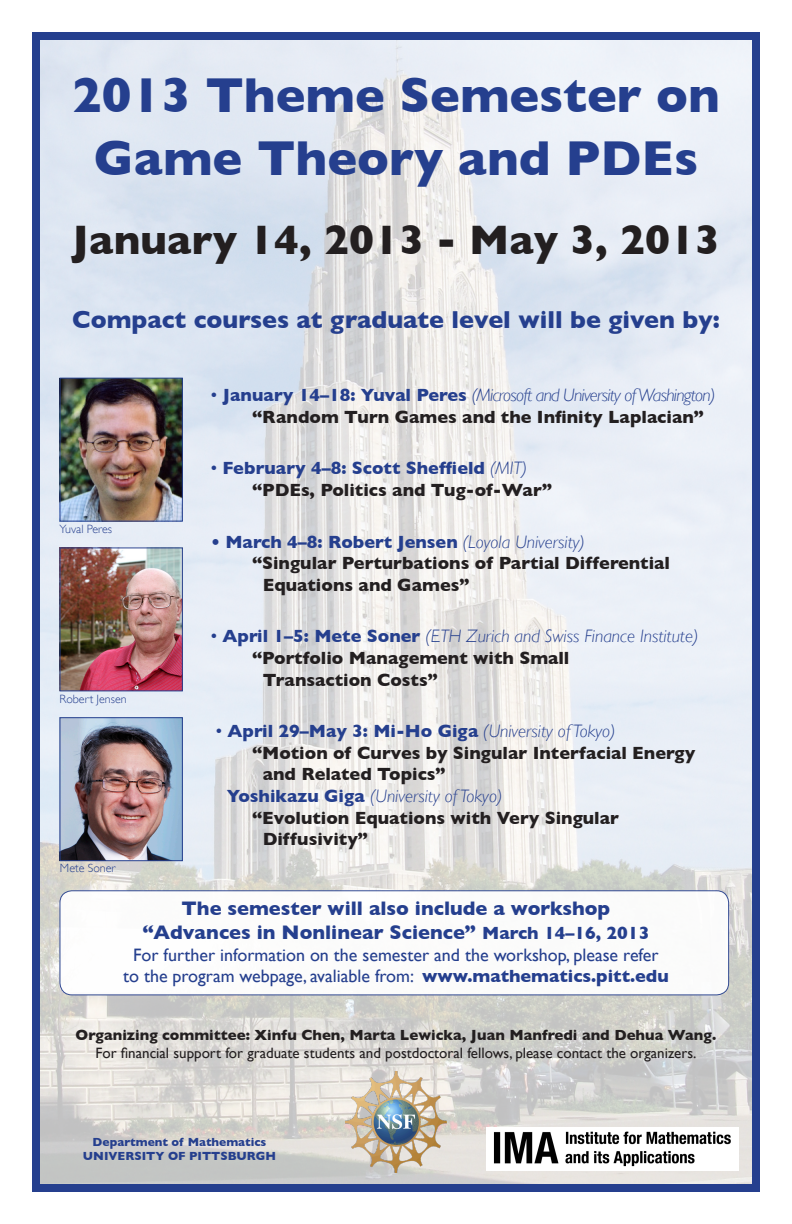
<style>
.page{position:relative;width:792px;height:1224px;background:#fff}
.page>*{position:absolute;margin:0;border:0;box-sizing:border-box;transform-origin:0 0}
.t1{font:700 50px/63px "Gill Sans";color:#253f8e;text-align:center}
.t2{font:700 42px "Gill Sans";color:#231f20}
.t3{font:700 25px "Gill Sans";color:#253f8e}
.t4{font:700 20px/24px "Gill Sans";color:#253f8e;text-align:center}
.t5{font:700 18px/21.6px "Gill Sans";color:#231f20}
.t6{font:18px/21.6px "Gill Sans";color:#253f8e;text-align:center}
.t7{font:700 18px "Gill Sans";color:#253f8e}
.t8{font:italic 300 18px "Gill Sans";color:#253f8e}
.t9{font:italic 300 18px "Gill Sans";letter-spacing:-.04em;color:#253f8e}
.t10{font:15px "Gill Sans";color:#231f20}
.t11{font:700 15px "Gill Sans";color:#231f20}
.t12{font:700 12px/14.4px "Gill Sans";color:#253f8e;text-align:center}
.t13{font:300 12px "Gill Sans";color:#253f8e}
.s1{font-weight:400;font-style:normal}
.s2{font-weight:700;font-style:normal}
.s3{font-weight:400}
.s4{font-weight:300;font-style:italic}
.s5{font-size:18px}
.s6{font-weight:700}
</style>
<div class="page">
<img style="left:41px;top:41px;width:710px;height:1142px">
<img style="left:487px;top:1128px;width:252px;height:43px">
<div style="left:60px;top:891px;width:669px;height:104px;background:#fff;border-radius:12px"></div>
<div style="left:59px;top:890px;width:670px;height:105px;border:1px solid #253f8e;border-radius:12px"></div>
<img style="left:61px;top:549px;width:120px;height:140px">
<div style="left:59px;top:547px;width:124px;height:144px;border:1px solid #253f8e"></div>
<div style="left:32px;top:32px;width:728px;height:1160px;border:8px solid #253f8e"></div>
<img style="left:61px;top:719px;width:120px;height:140px">
<div style="left:59px;top:717px;width:124px;height:144px;border:1px solid #253f8e"></div>
<img style="left:61px;top:380px;width:120px;height:140px">
<div style="left:59px;top:378px;width:124px;height:144px;border:1px solid #253f8e"></div>
<img style="left:345px;top:1071px;width:102px;height:102px">
<p class="t1" style="left:72px;top:64px;width:650px">2013 Theme Semester on<br>Game Theory and PDEs</p>
<p class="t2" style="left:72px;top:215px;width:649px">January 14, 2013 - May 3, 2013</p>
<p class="t3" style="left:72px;top:305px;width:649px">Compact courses at graduate level will be given by:</p>
<p class="t13" style="left:59px;top:522px;width:54px">Yuval Peres</p>
<p class="t13" style="left:59px;top:692px;width:69px">Robert Jensen</p>
<p class="t13" style="left:60px;top:862px;width:57px">Mete Soner</p>
<p class="t9" style="left:211px;top:385px;width:506px"><span class="s1">•</span> <span class="s2">January 14–18: Yuval Peres</span> (Microsoft and University of Washington)</p>
<p class="t5" style="left:252px;top:406px;width:454px">“Random Turn Games and the Infinity Laplacian”</p>
<p class="t7" style="left:211px;top:458px;width:318px"><span class="s3">•</span> February 4–8: Scott Sheffield <span class="s4">(MIT)</span></p>
<p class="t5" style="left:252px;top:479px;width:302px">“PDEs, Politics and Tug-of-War”</p>
<p class="t7" style="left:211px;top:531px;width:376px">• March 4–8: Robert Jensen <span class="s4">(Loyola University)</span></p>
<p class="t5" style="left:263px;top:552px;width:409px;text-indent:-11px">“Singular Perturbations of Partial Differential<br>Equations and Games”</p>
<p class="t8" style="left:211px;top:626px;width:489px"><span class="s1">•</span> <span class="s2">April 1–5: Mete Soner</span> (ETH Zurich and Swiss Finance Institute)</p>
<p class="t5" style="left:263px;top:647px;width:308px;text-indent:-11px">“Portfolio Management with Small<br>Transaction Costs”</p>
<p class="t7" style="left:216px;top:721px;width:401px"><span class="s3">•</span> April 29–May 3: Mi-Ho Giga <span class="s4">(University of Tokyo)</span></p>
<p class="t5" style="left:252px;top:742px;width:445px">“Motion of Curves by Singular Interfacial Energy</p>
<p class="t5" style="left:263px;top:763px;width:185px">and Related Topics”</p>
<p class="t8" style="left:227px;top:786px;width:277px"><span class="s2">Yoshikazu Giga</span> (University of Tokyo)</p>
<p class="t5" style="left:252px;top:807px;width:369px">“Evolution Equations with Very Singular</p>
<p class="t5" style="left:263px;top:828px;width:107px">Diffusivity”</p>
<p class="t4" style="left:143px;top:896px;width:508px">The semester will also include a workshop “Advances in Nonlinear Science” <span class="s5">March 14–16, 2013</span></p>
<p class="t6" style="left:123px;top:944px;width:547px">For further information on the semester and the workshop, please refer to the program webpage, avaliable from: <span class="s6">www.mathematics.pitt.edu</span></p>
<p class="t11" style="left:76px;top:1026px;width:642px">Organizing committee: Xinfu Chen, Marta Lewicka, Juan Manfredi and Dehua Wang.</p>
<p class="t10" style="left:96px;top:1044px;width:602px">For financial support for graduate students and postdoctoral fellows, please contact the organizers.</p>
<p class="t12" style="left:83px;top:1134px;width:195px">Department of Mathematics<br>UNIVERSITY OF PITTSBURGH</p>
</div>
